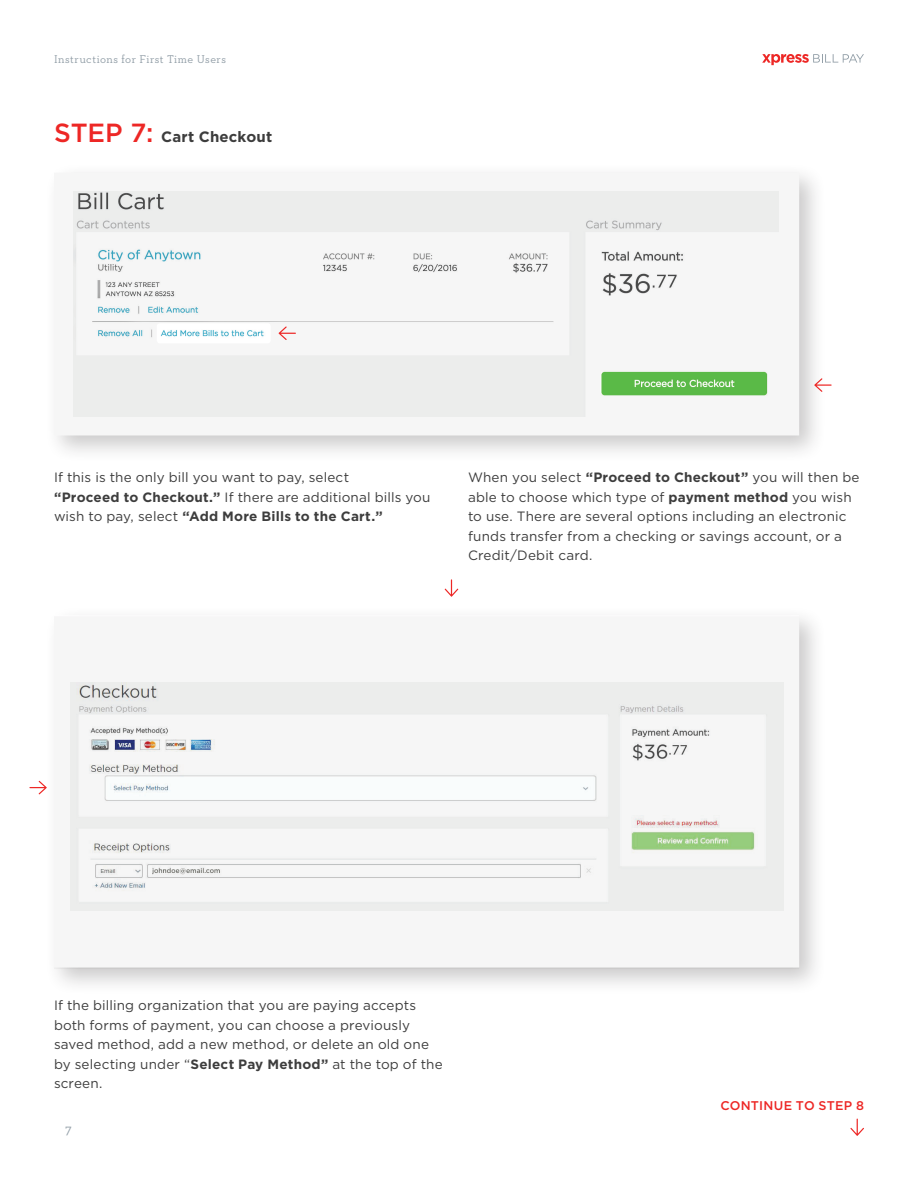
<style>
.page{position:relative;width:918px;height:1188px;background:#fff}
.page>*{position:absolute;margin:0;border:0;box-sizing:border-box;transform-origin:0 0}
.t1{font:700 15px "Gotham HTF";letter-spacing:.015em;color:#3d3d3d}
.t2{font:14.55px "Neutraface Slab Text";color:#94a0a9}
.t3{font:13.5px/19.5px "Gotham HTF";letter-spacing:.01em;color:#3d3d3d}
.t4{font:500 12.6px "Gotham";letter-spacing:.015em;color:#ed2725}
.t5{font:11.55px "Neutraface Slab Text";letter-spacing:.04em;color:#94a0a9}
.s1{font-family:"Gotham";font-weight:500;font-size:26.25px;color:#ed2725}
.s2{font-weight:700}
</style>
<div class="page">
<svg style="left:762px;top:54px;width:102px;height:11px"></svg>
<div style="left:44px;top:606px;width:783px;height:389px;background:#231f20;opacity:.24"></div>
<svg style="left:47px;top:609px;width:759px;height:365px"></svg>
<div style="left:44px;top:163px;width:783px;height:300px;background:#231f20;opacity:.24"></div>
<svg style="left:47px;top:166px;width:759px;height:276px"></svg>
<svg style="left:54px;top:173px;width:745px;height:262px;fill:#f6f6f6"></svg>
<svg style="left:54px;top:616px;width:745px;height:353px;fill:#f6f6f6"></svg>
<svg style="left:814px;top:378px;width:18px;height:14px"></svg>
<svg style="left:445px;top:579px;width:13px;height:18px"></svg>
<svg style="left:29px;top:781px;width:18px;height:13px"></svg>
<svg style="left:279px;top:326px;width:17px;height:14px"></svg>
<svg style="left:850px;top:1119px;width:14px;height:17px"></svg>
<p class="t5" style="left:54px;top:52px;width:174px">Instructions for First Time Users</p>
<p class="t1" style="left:54px;top:128px;width:220px"><span class="s1">STEP 7:</span> Cart Checkout</p>
<p class="t3" style="left:54px;top:467px;width:378px">If this is the only bill you want to pay, select<br><span class="s2">“Proceed to Checkout.”</span> If there are additional bills you wish to pay, select <span class="s2">“Add More Bills to the Cart.”</span></p>
<p class="t3" style="left:468px;top:467px;width:393px">When you select <span class="s2">“Proceed to Checkout”</span> you will then be able to choose which type of <span class="s2">payment method</span> you wish to use. There are several options including an electronic funds transfer from a checking or savings account, or a Credit/Debit card.</p>
<p class="t3" style="left:54px;top:996px;width:390px">If the billing organization that you are paying accepts both forms of payment, you can choose a previously saved method, add a new method, or delete an old one by selecting under “<span class="s2">Select Pay Method”</span> at the top of the screen.</p>
<p class="t2" style="left:65px;top:1120px;width:8px">7</p>
<p class="t4" style="left:721px;top:1097px;width:145px">CONTINUE TO STEP 8</p>
</div>
